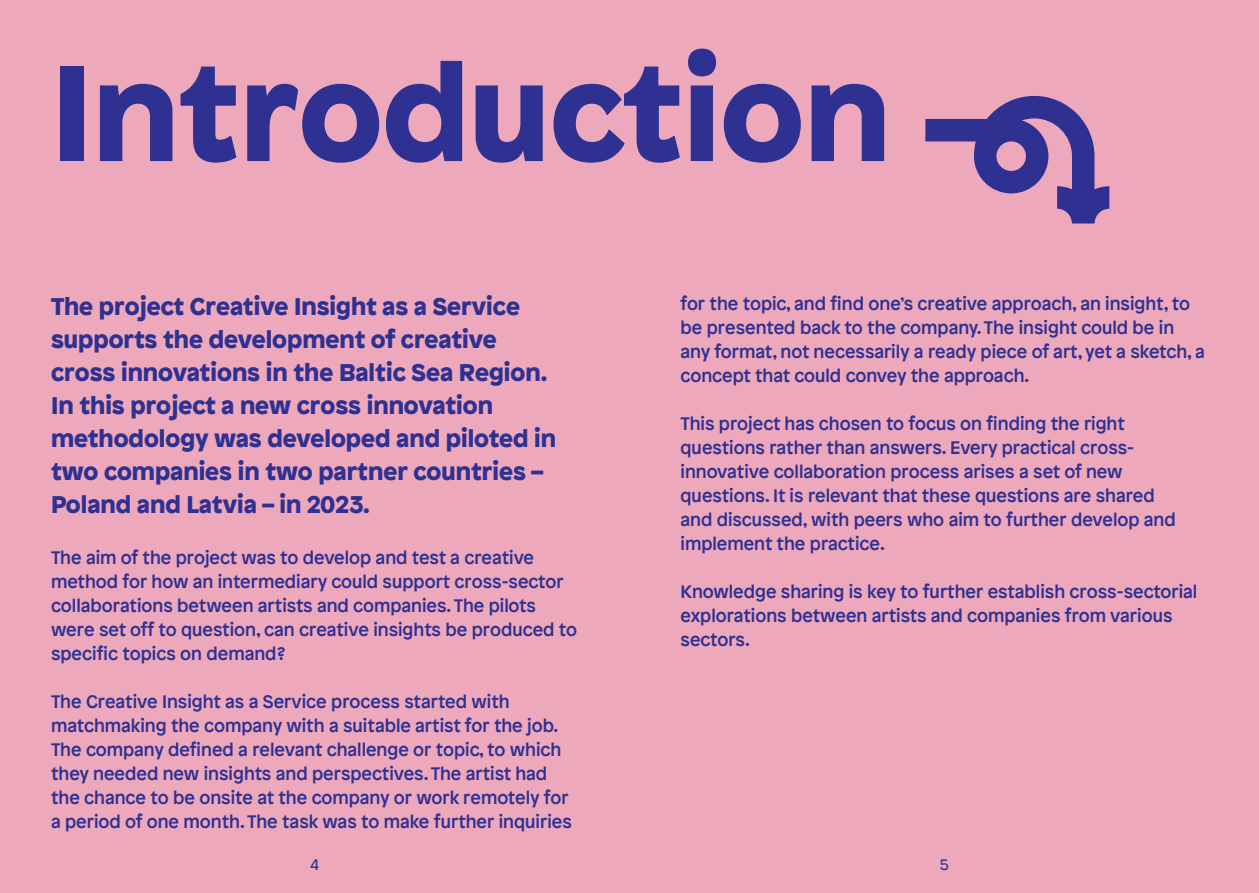
<style>
.page{position:relative;width:1259px;height:893px;background:#eda9bb}
.page>*{position:absolute;margin:0;border:0;box-sizing:border-box;transform-origin:0 0}
.t1{font:900 135px "Patron";color:#2e3092}
.t2{font:900 24px/33px "Patron";color:#2e3092}
.t3{font:500 18px/24px "Patron";color:#2e3092}
.t4{font:15px "Patron";color:#2e3092}
</style>
<div class="page">
<svg style="left:925px;top:96px;width:184px;height:127px"></svg>
<h1 class="t1" style="left:51px;top:1px;width:840px">Introduction</h1>
<p class="t2" style="left:51px;top:288px;width:506px">The project Creative Insight as a Service supports the development of creative cross innovations in the Baltic Sea Region.<br>In this project a new cross innovation methodology was developed and piloted in two companies in two partner countries – Poland and Latvia – in 2023.</p>
<p class="t3" style="left:51px;top:544px;width:527px">The aim of the project was to develop and test a creative method for how an intermediary could support cross-sector collaborations between artists and companies. The pilots were set off to question, can creative insights be produced to speci昀椀c topics on demand?</p>
<p class="t3" style="left:51px;top:688px;width:522px">The Creative Insight as a Service process started with matchmaking the company with a suitable artist for the job.<br>The company de昀椀ned a relevant challenge or topic, to which they needed new insights and perspectives. The artist had the chance to be onsite at the company or work remotely for a period of one month. The task was to make further inquiries</p>
<p class="t3" style="left:680px;top:290px;width:526px">for the topic, and 昀椀nd one’s creative approach, an insight, to be presented back to the company. The insight could be in any format, not necessarily a ready piece of art, yet a sketch, a concept that could convey the approach.</p>
<p class="t3" style="left:680px;top:410px;width:496px">This project has chosen to focus on 昀椀nding the right questions rather than answers. Every practical cross&shy;innovative collaboration process arises a set of new questions. It is relevant that these questions are shared and discussed, with peers who aim to further develop and implement the practice.</p>
<p class="t3" style="left:680px;top:578px;width:518px">Knowledge sharing is key to further establish cross-sectorial explorations between artists and companies from various sectors.</p>
<p class="t4" style="left:310px;top:856px;width:11px">4</p>
<p class="t4" style="left:939px;top:856px;width:10px">5</p>
<p class="t3" style="left:311px;top:857px;width:9px">t</p>
<p class="t3" style="left:940px;top:857px;width:9px">t</p>
</div>
